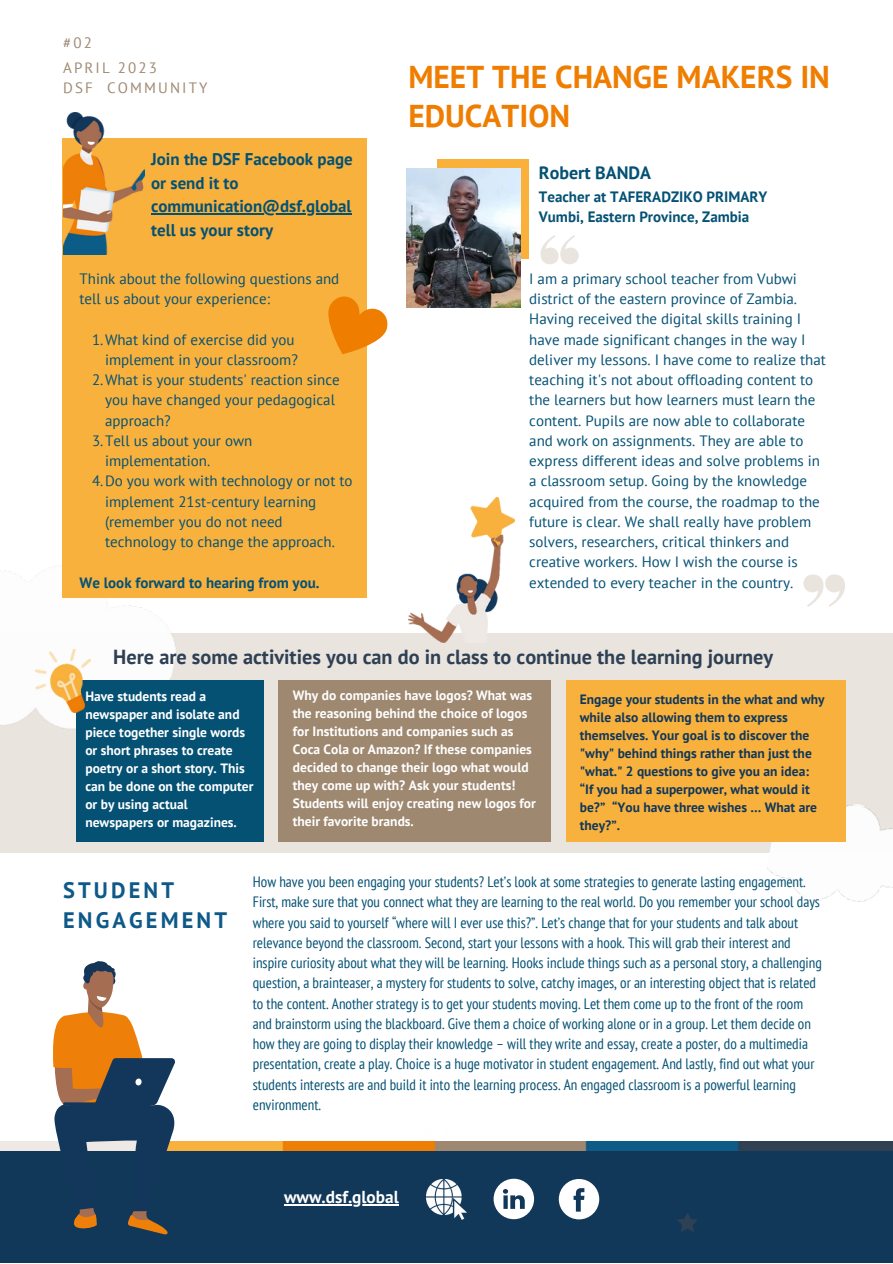
<style>
.page{position:relative;width:893px;height:1264px;background:#fff}
.page>*{position:absolute;margin:0;border:0;box-sizing:border-box;transform-origin:0 0}
.t1{font:700 31.5px/39.3px "PT Sans";color:#ef7d00}
.t2{font:700 22.35px/30.3px "PT Sans";letter-spacing:.14em;color:#0e5988}
.t3{font:700 20.25px "PT Sans";color:#2e4053}
.t4{font:700 18px "PT Sans";color:#045174}
.t5{font:700 17.25px "PT Sans";color:#fff}
.t6{font:700 16.95px/23.5px "PT Sans";color:#045174}
.t7{font:condensed 15px/20.2px "PT Sans";color:#045174}
.t8{font:15px/20.2px "PT Sans";color:#045174}
.t9{font:700 15px "PT Sans";color:#045174}
.t10{font:15px "PT Sans";letter-spacing:.14em;color:#9f8972}
.t11{font:700 13.5px/18px "PT Sans";color:#fff}
.t12{font:700 13.5px/18px "PT Sans";color:#113759}
</style>
<div class="page">
<div style="left:0;top:633px;width:892px;height:219px;background:#eae4df"></div>
<img style="left:762px;top:790px;width:130px;height:112px">
<div style="left:0;top:565px;width:176px;height:164px;background:#fcfcfc"></div>
<div style="left:76px;top:680px;width:187px;height:162px;background:#045174"></div>
<img style="left:36px;top:649px;width:55px;height:63px">
<div style="left:278px;top:680px;width:272px;height:162px;background:#9e8870"></div>
<div style="left:566px;top:680px;width:279px;height:162px;background:#f9b13d"></div>
<img style="left:408px;top:498px;width:106px;height:145px">
<div style="left:62px;top:138px;width:304px;height:460px;background:#f9b13d"></div>
<svg style="left:540px;top:235px;width:38px;height:29px"></svg>
<svg style="left:803px;top:574px;width:42px;height:33px"></svg>
<div style="left:437px;top:159px;width:92px;height:100px;background:#f9b13c"></div>
<img style="left:407px;top:169px;width:113px;height:138px">
<div style="left:1px;top:1149px;width:891px;height:113px;background:#113759"></div>
<img style="left:0;top:1141px;width:892px;height:9px">
<img style="left:426px;top:1179px;width:40px;height:40px">
<svg style="left:677px;top:1213px;width:20px;height:18px"></svg>
<svg style="left:558px;top:1179px;width:41px;height:40px"></svg>
<svg style="left:493px;top:1178px;width:41px;height:41px"></svg>
<svg style="left:51px;top:961px;width:125px;height:273px"></svg>
<hr style="left:151px;top:213px;width:200px;height:1px;background:#045174">
<hr style="left:284px;top:1204px;width:115px;height:1px;background:#fff">
<img style="left:63px;top:112px;width:81px;height:143px">
<svg style="left:328px;top:286px;width:60px;height:82px"></svg>
<p class="t10" style="left:63px;top:32px;width:30px">#02</p>
<p class="t10" style="left:63px;top:58px;width:95px">APRIL 2023</p>
<p class="t10" style="left:63px;top:78px;width:146px">DSF COMMUNITY</p>
<p class="t6" style="left:151px;top:147px;width:203px">Join the DSF Facebook page or send it to communication@dsf.global tell us your story</p>
<p class="t8" style="left:79px;top:268px;width:261px">Think about the following questions and tell us about your experience:</p>
<p class="t8" style="left:92px;top:329px;width:207px;text-align:right">1.What kind of exercise did you implement in your classroom?</p>
<p class="t8" style="left:105px;top:369px;width:236px;text-indent:-13px">2.What is your students' reaction since you have changed your pedagogical approach?</p>
<p class="t8" style="left:105px;top:430px;width:149px;text-indent:-13px">3.Tell us about your own implementation.</p>
<p class="t8" style="left:105px;top:470px;width:249px;text-indent:-13px">4.Do you work with technology or not to implement 21st-century learning (remember you do not need technology to change the approach.</p>
<p class="t9" style="left:79px;top:572px;width:241px">We look forward to hearing from you.</p>
<p class="t1" style="left:408px;top:56px;width:423px">MEET THE CHANGE MAKERS IN<br>EDUCATION</p>
<p class="t4" style="left:539px;top:161px;width:114px">Robert BANDA</p>
<p class="t9" style="left:539px;top:186px;width:230px">Teacher at TAFERADZIKO PRIMARY</p>
<p class="t9" style="left:539px;top:207px;width:212px">Vumbi, Eastern Province, Zambia</p>
<p class="t8" style="left:529px;top:268px;width:298px">I am a primary school teacher from Vubwi district of the eastern province of Zambia.<br>Having received the digital skills training I have made significant changes in the way I deliver my lessons. I have come to realize that teaching it's not about offloading content to the learners but how learners must learn the content. Pupils are now able to collaborate and work on assignments. They are able to express different ideas and solve problems in a classroom setup. Going by the knowledge acquired from the course, the roadmap to the future is clear. We shall really have problem solvers, researchers, critical thinkers and creative workers. How I wish the course is extended to every teacher in the country.</p>
<p class="t3" style="left:113px;top:643px;width:661px">Here are some activities you can do in class to continue the learning journey</p>
<p class="t11" style="left:85px;top:687px;width:170px">Have students read a newspaper and isolate and piece together single words or short phrases to create poetry or a short story. This can be done on the computer or by using actual newspapers or magazines.</p>
<p class="t11" style="left:293px;top:685px;width:244px">Why do companies have logos? What was the reasoning behind the choice of logos for Institutions and companies such as Coca Cola or Amazon? If these companies decided to change their logo what would they come up with? Ask your students!<br>Students will enjoy creating new logos for their favorite brands.</p>
<p class="t12" style="left:580px;top:690px;width:246px">Engage your students in the what and why while also allowing them to express themselves. Your goal is to discover the "why" behind things rather than just the "what." 2 questions to give you an idea:</p>
<p class="t12" style="left:580px;top:780px;width:239px">“If you had a superpower, what would it be?” “You have three wishes … What are they?”.</p>
<p class="t2" style="left:63px;top:874px;width:165px">STUDENT<br>ENGAGEMENT</p>
<p class="t7" style="left:253px;top:871px;width:570px">How have you been engaging your students? Let’s look at some strategies to generate lasting engagement.<br>First, make sure that you connect what they are learning to the real world. Do you remember your school days where you said to yourself “where will I ever use this?”. Let’s change that for your students and talk about relevance beyond the classroom. Second, start your lessons with a hook. This will grab their interest and inspire curiosity about what they will be learning. Hooks include things such as a personal story, a challenging question, a brainteaser, a mystery for students to solve, catchy images, or an interesting object that is related to the content. Another strategy is to get your students moving. Let them come up to the front of the room and brainstorm using the blackboard. Give them a choice of working alone or in a group. Let them decide on how they are going to display their knowledge – will they write and essay, create a poster, do a multimedia presentation, create a play. Choice is a huge motivator in student engagement. And lastly, find out what your students interests are and build it into the learning process. An engaged classroom is a powerful learning environment.</p>
<p class="t5" style="left:284px;top:1185px;width:116px">www.dsf.global</p>
</div>
